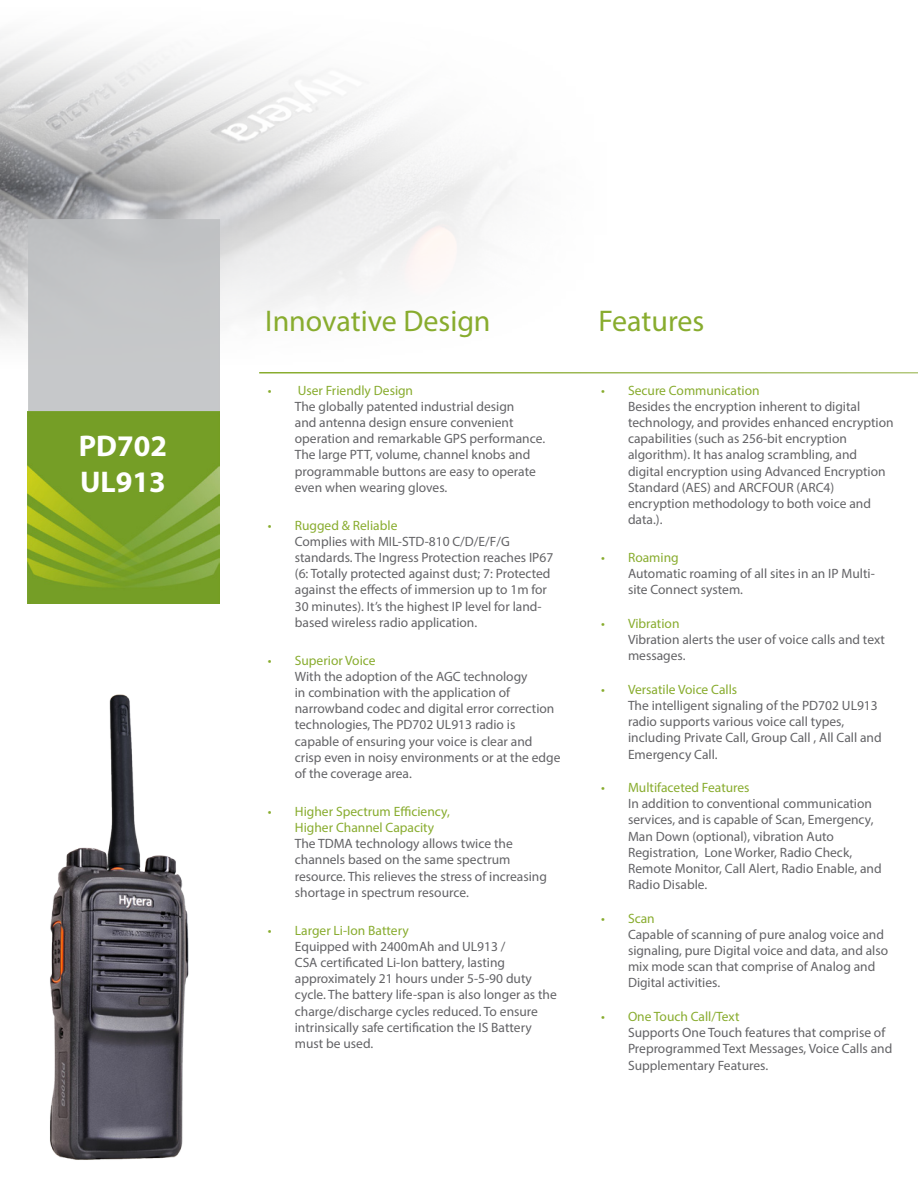
<style>
.page{position:relative;width:918px;height:1188px;background:#fff}
.page>*{position:absolute;margin:0;border:0;box-sizing:border-box;transform-origin:0 0}
.t1{font:30px "Myriad Pro";color:#88ac2e}
.t2{font:700 30px "Myriad Pro";color:#fff}
.t3{font:13.5px/16.2px "Myriad Pro";color:#636366}
.s1{color:#88ac2e}
</style>
<div class="page">
<img style="left:0;top:37px;width:512px;height:304px">
<img style="left:28px;top:220px;width:192px;height:383px">
<img style="left:50px;top:694px;width:139px;height:466px">
<p class="t2" style="left:79px;top:426px;width:90px">PD702</p>
<p class="t2" style="left:80px;top:462px;width:87px">UL913</p>
<p class="t1" style="left:265px;top:302px;width:227px">Innovative Design</p>
<p class="t1" style="left:598px;top:302px;width:107px">Features</p>
<p class="t3" style="left:295px;top:382px;width:252px;text-indent:-27px"><span class="s1">• User Friendly Design<br></span>The globally patented industrial design<br>and antenna design ensure convenient operation and remarkable GPS performance.<br>The large PTT, volume, channel knobs and programmable buttons are easy to operate even when wearing gloves.</p>
<p class="t3" style="left:295px;top:517px;width:260px;text-indent:-27px"><span class="s1">• Rugged &amp; Reliable<br></span>Complies with MIL-STD-810 C/D/E/F/G standards. The Ingress Protection reaches IP67 (6: Totally protected against dust; 7: Protected against the effects of immersion up to 1m for 30 minutes). It’s the highest IP level for land&shy;based wireless radio application.</p>
<p class="t3" style="left:295px;top:652px;width:267px;text-indent:-27px"><span class="s1">• Superior Voice<br></span>With the adoption of the AGC technology<br>in combination with the application of narrowband codec and digital error correction technologies, The PD702 UL913 radio is capable of ensuring your voice is clear and crisp even in noisy environments or at the edge of the coverage area.</p>
<p class="t3" style="left:295px;top:803px;width:254px;text-indent:-27px"><span class="s1">• Higher Spectrum Efficiency,<br>Higher Channel Capacity<br></span>The TDMA technology allows twice the channels based on the same spectrum resource. This relieves the stress of increasing shortage in spectrum resource.</p>
<p class="t3" style="left:295px;top:922px;width:263px;text-indent:-27px"><span class="s1">• Larger Li-Ion Battery<br></span>Equipped with 2400mAh and UL913 /<br>CSA certificated Li-Ion battery, lasting approximately 21 hours under 5-5-90 duty cycle. The battery life-span is also longer as the charge/discharge cycles reduced. To ensure intrinsically safe certification the IS Battery must be used.</p>
<p class="t3" style="left:628px;top:382px;width:267px;text-indent:-27px"><span class="s1">• Secure Communication<br></span>Besides the encryption inherent to digital technology, and provides enhanced encryption capabilities (such as 256-bit encryption algorithm). It has analog scrambling, and digital encryption using Advanced Encryption Standard (AES) and ARCFOUR (ARC4) encryption methodology to both voice and data.).</p>
<p class="t3" style="left:628px;top:549px;width:248px;text-indent:-27px"><span class="s1">• Roaming<br></span>Automatic roaming of all sites in an IP Multi&shy;site Connect system.</p>
<p class="t3" style="left:628px;top:615px;width:258px;text-indent:-27px"><span class="s1">• Vibration<br></span>Vibration alerts the user of voice calls and text messages.</p>
<p class="t3" style="left:628px;top:681px;width:255px;text-indent:-27px"><span class="s1">• Versatile Voice Calls<br></span>The intelligent signaling of the PD702 UL913 radio supports various voice call types, including Private Call, Group Call , All Call and Emergency Call.</p>
<p class="t3" style="left:628px;top:779px;width:255px;text-indent:-27px"><span class="s1">• Multifaceted Features<br></span>In addition to conventional communication services, and is capable of Scan, Emergency, Man Down (optional), vibration Auto Registration, Lone Worker, Radio Check, Remote Monitor, Call Alert, Radio Enable, and Radio Disable.</p>
<p class="t3" style="left:628px;top:910px;width:262px;text-indent:-27px"><span class="s1">• Scan<br></span>Capable of scanning of pure analog voice and signaling, pure Digital voice and data, and also mix mode scan that comprise of Analog and<br>Digital activities.</p>
<p class="t3" style="left:628px;top:1008px;width:266px;text-indent:-27px"><span class="s1">• One Touch Call/Text<br></span>Supports One Touch features that comprise of Preprogrammed Text Messages, Voice Calls and Supplementary Features.</p>
</div>
